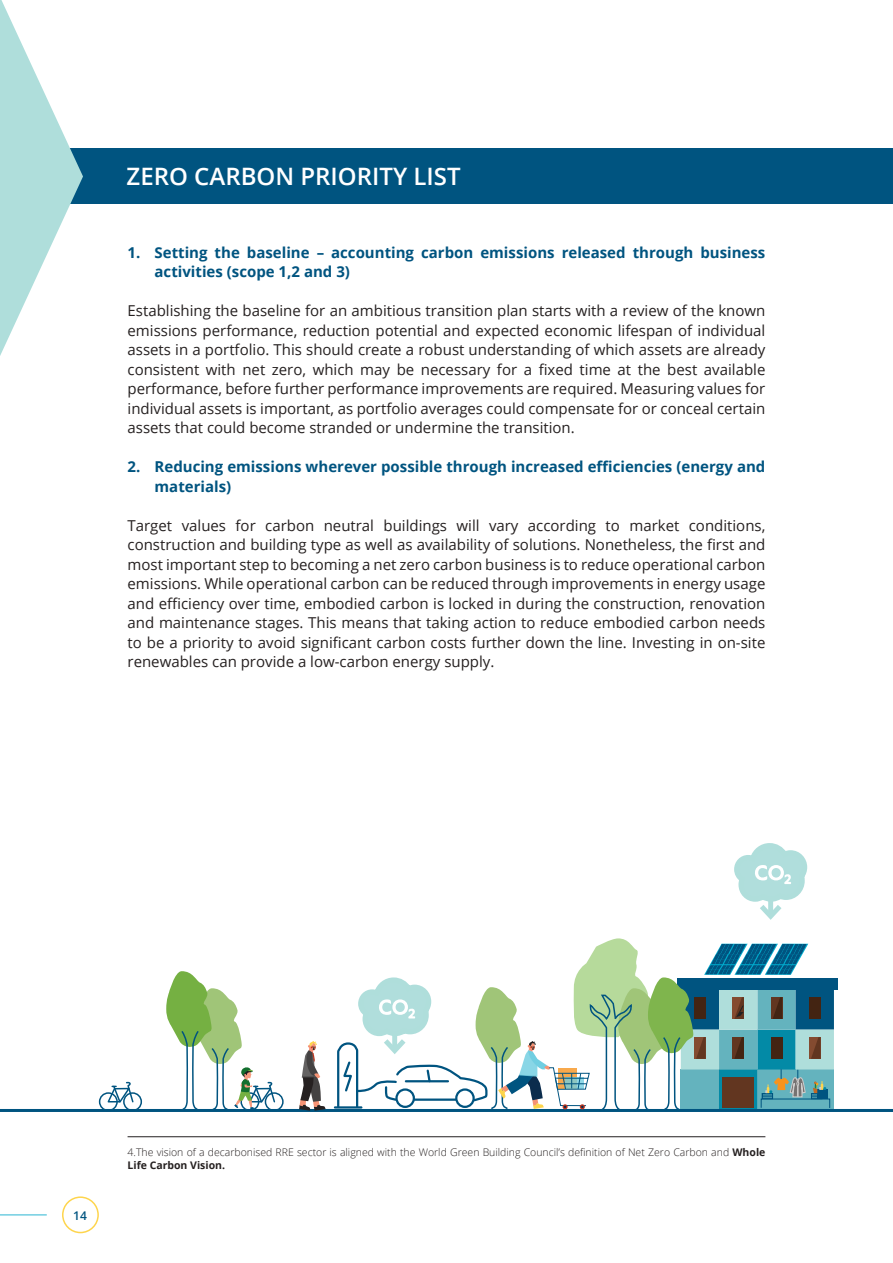
<style>
.page{position:relative;width:893px;height:1263px;background:#fff}
.page>*{position:absolute;margin:0;border:0;box-sizing:border-box;transform-origin:0 0}
.t1{font:600 24px "Open Sans";color:#fff}
.t2{font:15px/19.5px "Open Sans";color:#252020;text-align:justify}
.t3{font:700 15px/19.5px "Open Sans";color:#005480}
.t4{font:600 12px "Open Sans";color:#005480}
.t5{font:300 10.5px/13.5px "Open Sans";color:#252020}
.s1{font-weight:700}
</style>
<div class="page">
<hr style="left:0;top:1214px;width:47px;height:1px;background:#71cee1">
<div style="left:677px;top:978px;width:160px;height:11px;background:#005480"></div>
<hr style="left:0;top:1109px;width:893px;height:3px;background:#005480">
<div style="left:99px;top:1092px;width:19px;height:19px;border:2px solid #005480;border-radius:50%"></div>
<div style="left:265px;top:1092px;width:19px;height:19px;border:2px solid #005480;border-radius:50%"></div>
<div style="left:123px;top:1092px;width:19px;height:19px;border:2px solid #005480;border-radius:50%"></div>
<svg style="left:106px;top:1081px;width:29px;height:23px"></svg>
<hr style="left:335px;top:1106px;width:26px;height:2px;background:#005480">
<div style="left:62px;top:1196px;width:37px;height:37px;border:2px solid #fed54d;border-radius:50%"></div>
<hr style="left:128px;top:1136px;width:637px;height:1px;background:#231f20">
<div style="left:1px;top:148px;width:892px;height:56px;background:#005480"></div>
<svg style="left:0;top:0;width:83px;height:356px"></svg>
<svg style="left:734px;top:843px;width:74px;height:77px"></svg>
<svg style="left:336px;top:938px;width:498px;height:172px"></svg>
<svg style="left:299px;top:1041px;width:27px;height:70px"></svg>
<svg style="left:166px;top:971px;width:110px;height:140px"></svg>
<h1 class="t1" style="left:127px;top:160px;width:335px">ZERO CARBON PRIORITY LIST</h1>
<p class="t3" style="left:155px;top:242px;width:612px;text-indent:-27px">1. Setting the baseline – accounting carbon emissions released through business activities (scope 1,2 and 3)</p>
<p class="t2" style="left:128px;top:301px;width:639px">Establishing the baseline for an ambitious transition plan starts with a review of the known emissions performance, reduction potential and expected economic lifespan of individual assets in a portfolio. This should create a robust understanding of which assets are already consistent with net zero, which may be necessary for a fixed time at the best available performance, before further performance improvements are required. Measuring values for individual assets is important, as portfolio averages could compensate for or conceal certain assets that could become stranded or undermine the transition.</p>
<p class="t3" style="left:155px;top:457px;width:612px;text-indent:-27px">2. Reducing emissions wherever possible through increased efficiencies (energy and materials)</p>
<p class="t2" style="left:128px;top:515px;width:639px">Target values for carbon neutral buildings will vary according to market conditions, construction and building type as well as availability of solutions. Nonetheless, the first and most important step to becoming a net zero carbon business is to reduce operational carbon emissions. While operational carbon can be reduced through improvements in energy usage and efficiency over time, embodied carbon is locked in during the construction, renovation and maintenance stages. This means that taking action to reduce embodied carbon needs to be a priority to avoid significant carbon costs further down the line. Investing in on-site renewables can provide a low-carbon energy supply.</p>
<p class="t4" style="left:73px;top:1207px;width:15px">14</p>
<p class="t5" style="left:128px;top:1145px;width:639px">4.The vision of a decarbonised RRE sector is aligned with the World Green Building Council’s definition of Net Zero Carbon and <span class="s1">Whole<br>Life Carbon Vision.</span></p>
</div>
